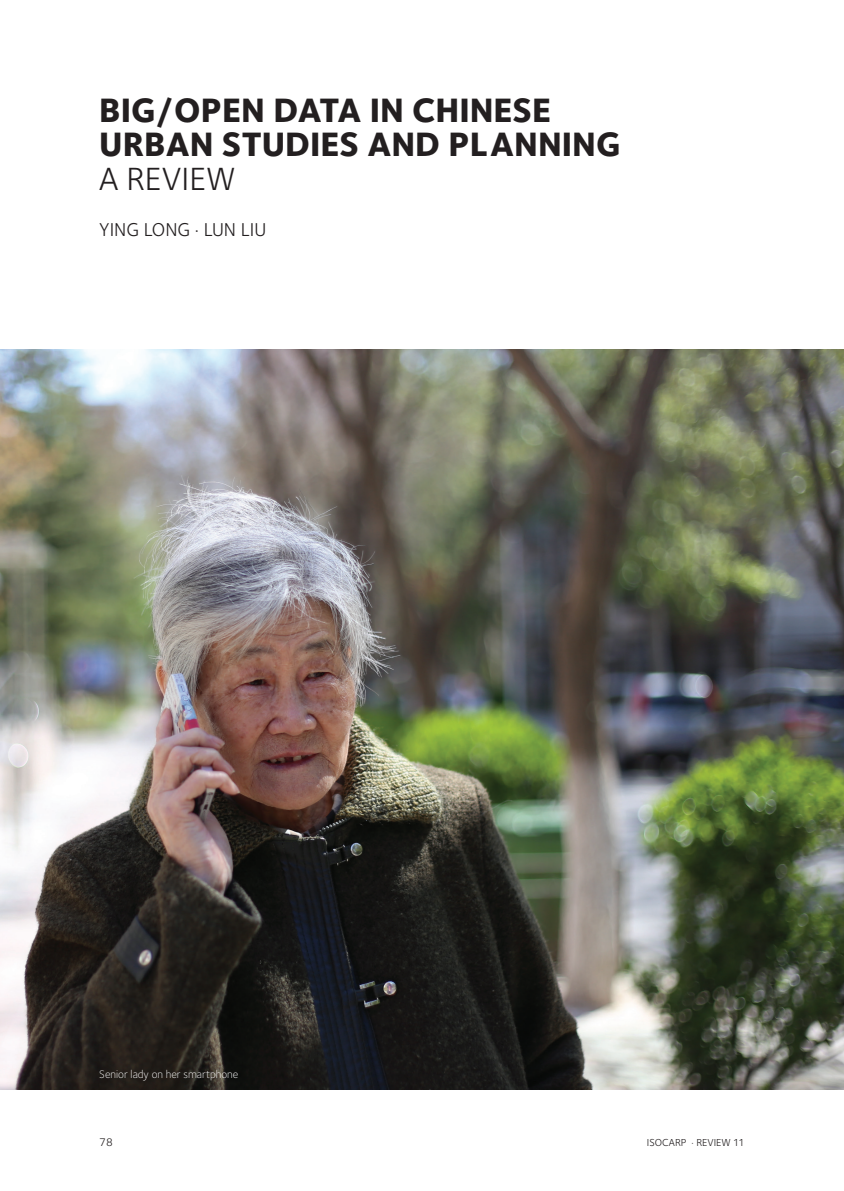
<style>
.page{position:relative;width:844px;height:1191px;background:#fff}
.page>*{position:absolute;margin:0;border:0;box-sizing:border-box;transform-origin:0 0}
.TITLE_CHAPTER{font:800 35px "Foundry Sterling";color:#231f20}
.SUB-TITLE_CHAPTER{font:33.25px "Foundry Sterling";color:#231f20}
.author{font:19.25px "Foundry Sterling";color:#231f20}
.t1{font:11.38px "Foundry Sterling Light OSF";color:#fff}
.t2{font:11.38px "Foundry Sterling";color:#231f20}
.t3{font:10.5px "Foundry Sterling";color:#231f20}
</style>
<div class="page">
<img style="left:0;top:349px;width:843px;height:740px">
<p class="TITLE_CHAPTER" style="left:99px;top:88px;width:453px">BIG/OPEN DATA IN CHINESE</p>
<p class="TITLE_CHAPTER" style="left:99px;top:123px;width:523px">URBAN STUDIES AND PLANNING</p>
<p class="SUB-TITLE_CHAPTER" style="left:99px;top:160px;width:138px">A REVIEW</p>
<p class="author" style="left:99px;top:218px;width:168px">YING LONG · LUN LIU</p>
<p class="t1" style="left:99px;top:1067px;width:140px">Senior lady on her smartphone</p>
<p class="t2" style="left:99px;top:1135px;width:15px">78</p>
<p class="t3" style="left:646px;top:1136px;width:99px">ISOCARP · REVIEW 11</p>
</div>
